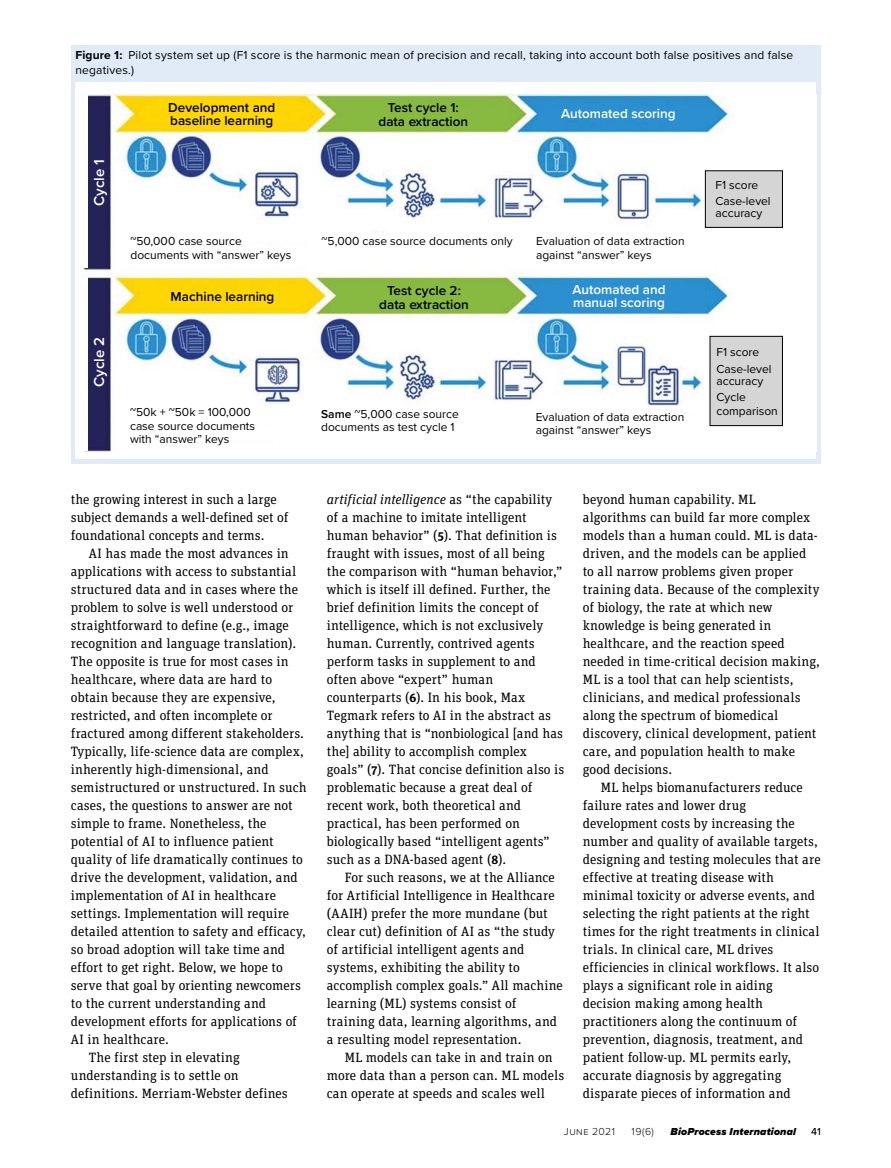
<style>
.page{position:relative;width:891px;height:1168px;background:#fff}
.page>*{position:absolute;margin:0;border:0;box-sizing:border-box;transform-origin:0 0}
.t1{font:600 15px "Proxima Nova";color:#fff}
.t2{font:13.5px/18px "Unit Slab Pro";letter-spacing:.005em;color:#000}
.t3{font:600 13.5px/13.5px "Proxima Nova";color:#000;text-align:center}
.t4{font:600 13.5px/13.5px "Proxima Nova";color:#fff}
.t5{font:12px/13.5px "Proxima Nova";color:#000}
.t6{font:italic 900 10.5px "Proxima Nova";letter-spacing:.015em;color:#000}
.t7{font:300 10.5px "Proxima Nova";letter-spacing:.05em;color:#000}
.t8{font:500 10.5px "Proxima Nova";color:#000}
.s1{font-weight:700}
.s2{font-weight:600}
.s3{font-style:italic}
.s4{font-weight:700;font-size:12px}
</style>
<div class="page">
<div style="left:71px;top:45px;width:750px;height:418px;background:#e1eaf7"></div>
<div style="left:75px;top:82px;width:741px;height:376px;background:#fff"></div>
<img style="left:83px;top:94px;width:700px;height:358px">
<div style="left:83px;top:94px;width:5px;height:174px;background:#fff"></div>
<div style="left:83px;top:277px;width:5px;height:174px;background:#fff"></div>
<div style="left:702px;top:168px;width:114px;height:56px;background:#fff"></div>
<div style="left:705px;top:171px;width:77px;height:56px;background:#d5d5d5"></div>
<div style="left:705px;top:170px;width:78px;height:58px;border:1px solid #000"></div>
<div style="left:703px;top:345px;width:113px;height:61px;background:#fff"></div>
<div style="left:710px;top:336px;width:72px;height:90px;background:#d5d5d5"></div>
<div style="left:710px;top:336px;width:73px;height:90px;border:1px solid #000"></div>
<p class="t5" style="left:75px;top:47px;width:719px;line-height:15px"><span class="s1">Figure 1:</span> Pilot system set up (F1 score is the harmonic mean of precision and recall, taking into account both false positives and false negatives.)</p>
<p class="t1" style="left:88px;top:206px;width:48px;rotate:-90deg">Cycle 1</p>
<p class="t1" style="left:88px;top:387px;width:51px;rotate:-90deg">Cycle 2</p>
<p class="t3" style="left:168px;top:100px;width:109px;text-align:left">Development and baseline learning</p>
<p class="t3" style="left:379px;top:100px;width:91px">Test cycle 1: data extraction</p>
<p class="t4" style="left:561px;top:106px;width:116px">Automated scoring</p>
<p class="t5" style="left:130px;top:234px;width:162px">~50,000 case source documents with “answer” keys</p>
<p class="t5" style="left:322px;top:234px;width:193px">~5,000 case source documents only</p>
<p class="t5" style="left:536px;top:234px;width:150px">Evaluation of data extraction against “answer” keys</p>
<p class="t3" style="left:171px;top:289px;width:105px">Machine learning</p>
<p class="t3" style="left:379px;top:283px;width:91px">Test cycle 2: data extraction</p>
<p class="t4" style="left:573px;top:282px;width:94px">Automated and manual scoring</p>
<p class="t5" style="left:130px;top:405px;width:126px">~50k + ~50k = 100,000 case source documents with “answer” keys</p>
<p class="t5" style="left:321px;top:407px;width:139px"><span class="s2">Same</span> ~5,000 case source documents as test cycle 1</p>
<p class="t5" style="left:536px;top:410px;width:150px">Evaluation of data extraction against “answer” keys</p>
<p class="t5" style="left:716px;top:176px;width:57px;line-height:16.5px">F1 score<br>Case-level</p>
<p class="t5" style="left:716px;top:206px;width:48px">accuracy</p>
<p class="t5" style="left:716px;top:343px;width:57px;line-height:16.5px">F1 score<br>Case-level</p>
<p class="t5" style="left:716px;top:372px;width:48px;line-height:16.5px">accuracy<br>Cycle</p>
<p class="t5" style="left:716px;top:403px;width:63px">comparison</p>
<p class="t2" style="left:71px;top:490px;width:219px">the growing interest in such a large subject demands a well-defined set of foundational concepts and terms.</p>
<p class="t2" style="left:89px;top:544px;width:201px">AI has made the most advances in</p>
<p class="t2" style="left:71px;top:562px;width:227px">applications with access to substantial</p>
<p class="t2" style="left:71px;top:580px;width:229px">structured data and in cases where the</p>
<p class="t2" style="left:71px;top:598px;width:224px">problem to solve is well understood or</p>
<p class="t2" style="left:71px;top:616px;width:219px">straightforward to define (e.g., image</p>
<p class="t2" style="left:71px;top:634px;width:227px">recognition and language translation).</p>
<p class="t2" style="left:71px;top:652px;width:219px">The opposite is true for most cases in</p>
<p class="t2" style="left:71px;top:670px;width:203px">healthcare, where data are hard to</p>
<p class="t2" style="left:71px;top:688px;width:206px">obtain because they are expensive,</p>
<p class="t2" style="left:71px;top:706px;width:203px">restricted, and often incomplete or</p>
<p class="t2" style="left:71px;top:724px;width:235px">fractured among different stakeholders.</p>
<p class="t2" style="left:71px;top:742px;width:234px">Typically, life-science data are complex,</p>
<p class="t2" style="left:71px;top:760px;width:199px">inherently high-dimensional, and</p>
<p class="t2" style="left:71px;top:778px;width:237px">semistructured or unstructured. In such</p>
<p class="t2" style="left:71px;top:796px;width:223px">cases, the questions to answer are not</p>
<p class="t2" style="left:71px;top:814px;width:197px">simple to frame. Nonetheless, the</p>
<p class="t2" style="left:71px;top:832px;width:204px">potential of AI to influence patient</p>
<p class="t2" style="left:71px;top:850px;width:234px">quality of life dramatically continues to</p>
<p class="t2" style="left:71px;top:868px;width:228px">drive the development, validation, and</p>
<p class="t2" style="left:71px;top:886px;width:207px">implementation of AI in healthcare</p>
<p class="t2" style="left:71px;top:904px;width:220px">settings. Implementation will require</p>
<p class="t2" style="left:71px;top:922px;width:236px">detailed attention to safety and efficacy,</p>
<p class="t2" style="left:71px;top:940px;width:216px">so broad adoption will take time and</p>
<p class="t2" style="left:71px;top:958px;width:213px">effort to get right. Below, we hope to</p>
<p class="t2" style="left:71px;top:976px;width:231px">serve that goal by orienting newcomers</p>
<p class="t2" style="left:71px;top:994px;width:197px">to the current understanding and</p>
<p class="t2" style="left:71px;top:1012px;width:228px">development efforts for applications of</p>
<p class="t2" style="left:71px;top:1030px;width:99px">AI in healthcare.</p>
<p class="t2" style="left:89px;top:1048px;width:152px">The first step in elevating</p>
<p class="t2" style="left:71px;top:1066px;width:169px">understanding is to settle on</p>
<p class="t2" style="left:71px;top:1084px;width:218px">definitions. Merriam-Webster defines</p>
<p class="t2" style="left:327px;top:490px;width:239px"><span class="s3">artificial intelligence</span> as “the capability of a machine to imitate intelligent human behavior” (<span class="s4">5</span>). That definition is fraught with issues, most of all being the comparison with “human behavior,” which is itself ill defined. Further, the brief definition limits the concept of intelligence, which is not exclusively human. Currently, contrived agents perform tasks in supplement to and often above “expert” human counterparts (<span class="s4">6</span>). In his book, Max Tegmark refers to AI in the abstract as anything that is “nonbiological [and has the] ability to accomplish complex goals” (<span class="s4">7</span>). That concise definition also is problematic because a great deal of recent work, both theoretical and practical, has been performed on biologically based “intelligent agents” such as a DNA-based agent (<span class="s4">8</span>).</p>
<p class="t2" style="left:327px;top:868px;width:237px;text-indent:18px">For such reasons, we at the Alliance for Artificial Intelligence in Healthcare (AAIH) prefer the more mundane (but clear cut) definition of AI as “the study of artificial intelligent agents and systems, exhibiting the ability to accomplish complex goals.” All machine learning (ML) systems consist of training data, learning algorithms, and a resulting model representation.</p>
<p class="t2" style="left:327px;top:1048px;width:239px;text-indent:18px">ML models can take in and train on more data than a person can. ML models can operate at speeds and scales well</p>
<p class="t2" style="left:583px;top:490px;width:239px">beyond human capability. ML algorithms can build far more complex models than a human could. ML is data&shy;driven, and the models can be applied to all narrow problems given proper training data. Because of the complexity of biology, the rate at which new knowledge is being generated in healthcare, and the reaction speed needed in time-critical decision making, ML is a tool that can help scientists, clinicians, and medical professionals along the spectrum of biomedical discovery, clinical development, patient care, and population health to make good decisions.</p>
<p class="t2" style="left:583px;top:778px;width:239px;text-indent:18px">ML helps biomanufacturers reduce failure rates and lower drug development costs by increasing the number and quality of available targets, designing and testing molecules that are effective at treating disease with minimal toxicity or adverse events, and selecting the right patients at the right times for the right treatments in clinical trials. In clinical care, ML drives efficiencies in clinical workflows. It also plays a significant role in aiding decision making among health practitioners along the continuum of prevention, diagnosis, treatment, and patient follow-up. ML permits early, accurate diagnosis by aggregating disparate pieces of information and</p>
<p class="t7" style="left:564px;top:1124px;width:53px">June 2021</p>
<p class="t7" style="left:632px;top:1124px;width:24px">19(6)</p>
<p class="t6" style="left:671px;top:1124px;width:127px">BioProcess International</p>
<p class="t8" style="left:811px;top:1124px;width:11px">41</p>
</div>
